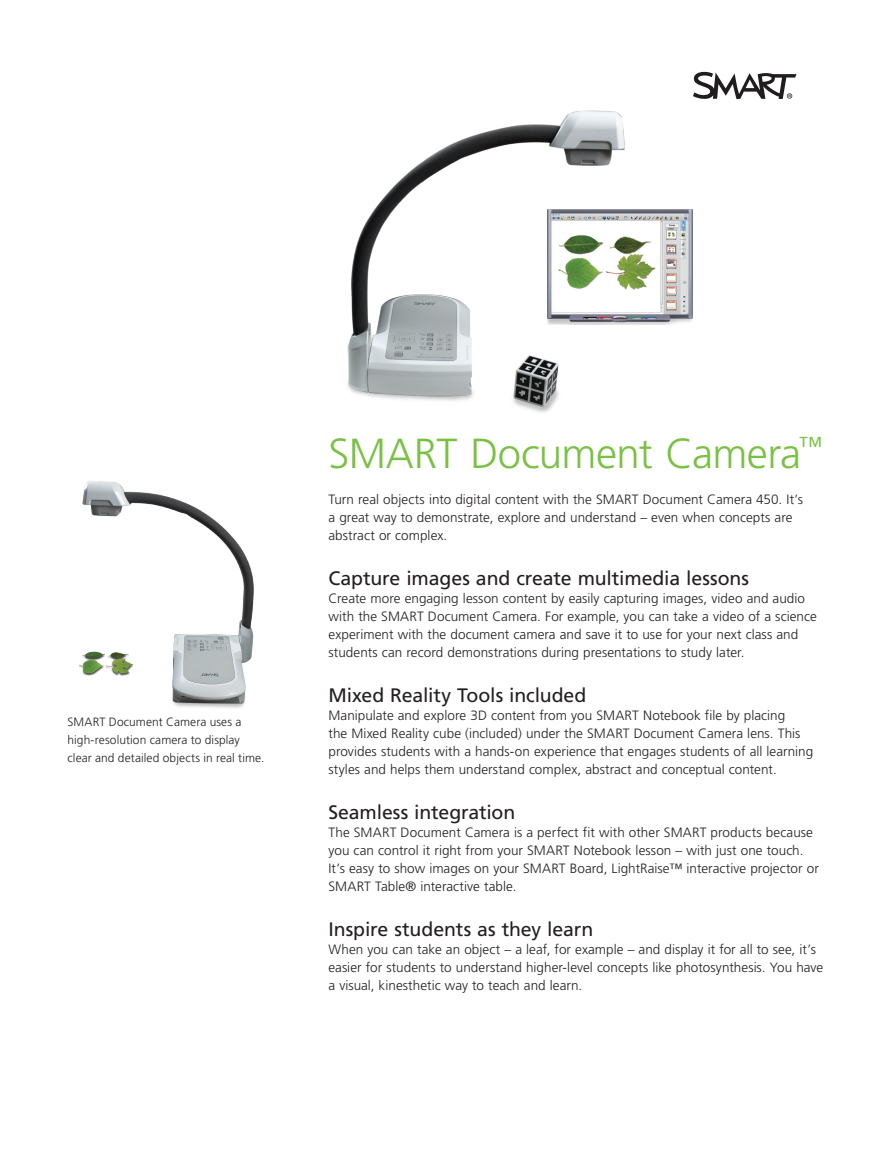
<style>
.page{position:relative;width:891px;height:1161px;background:#fff}
.page>*{position:absolute;margin:0;border:0;box-sizing:border-box;transform-origin:0 0}
.Headline{font:300 42px "Frutiger LT Std";letter-spacing:-.015em;color:#79c142}
.Subhead_1{font:19.5px "Frutiger LT Std";letter-spacing:-.005em;color:#231f20}
.Body_copy_1st_Paragr{font:300 13.5px/18px "Frutiger LT Std";letter-spacing:.005em;color:#231f20}
.body_copy{font:300 13.5px/18px "Frutiger LT Std";letter-spacing:.005em;color:#231f20}
.Sidebar_Body_Copy{font:300 12px/18px "Frutiger LT Std";letter-spacing:.005em;color:#231f20}
</style>
<div class="page">
<img style="left:79px;top:480px;width:175px;height:228px">
<svg style="left:693px;top:72px;width:103px;height:27px"></svg>
<img style="left:347px;top:110px;width:278px;height:303px">
<img style="left:548px;top:209px;width:145px;height:116px">
<p class="Sidebar_Body_Copy" style="left:68px;top:713px;width:198px">SMART Document Camera uses a high-resolution camera to display clear and detailed objects in real time.</p>
<p class="Headline" style="left:328px;top:430px;width:495px">SMART Document Camera<sup>™</sup></p>
<p class="body_copy" style="left:328px;top:491px;width:476px">Turn real objects into digital content with the SMART Document Camera 450. It’s a great way to demonstrate, explore and understand – even when concepts are abstract or complex.</p>
<p class="Subhead_1" style="left:328px;top:567px;width:422px">Capture images and create multimedia lessons</p>
<p class="Body_copy_1st_Paragr" style="left:328px;top:590px;width:490px">Create more engaging lesson content by easily capturing images, video and audio with the SMART Document Camera. For example, you can take a video of a science experiment with the document camera and save it to use for your next class and students can record demonstrations during presentations to study later.</p>
<p class="Subhead_1" style="left:328px;top:684px;width:259px">Mixed Reality Tools included</p>
<p class="Body_copy_1st_Paragr" style="left:328px;top:707px;width:486px">Manipulate and explore 3D content from you SMART Notebook file by placing<br>the Mixed Reality cube (included) under the SMART Document Camera lens. This provides students with a hands-on experience that engages students of all learning styles and helps them understand complex, abstract and conceptual content.</p>
<p class="Subhead_1" style="left:328px;top:801px;width:188px">Seamless integration</p>
<p class="Body_copy_1st_Paragr" style="left:328px;top:824px;width:492px">The SMART Document Camera is a perfect fit with other SMART products because you can control it right from your SMART Notebook lesson – with just one touch.<br>It’s easy to show images on your SMART Board, LightRaise™ interactive projector or SMART Table® interactive table.</p>
<p class="Subhead_1" style="left:328px;top:918px;width:266px">Inspire students as they learn</p>
<p class="Body_copy_1st_Paragr" style="left:328px;top:941px;width:496px">When you can take an object – a leaf, for example – and display it for all to see, it’s easier for students to understand higher-level concepts like photosynthesis. You have a visual, kinesthetic way to teach and learn.</p>
</div>
